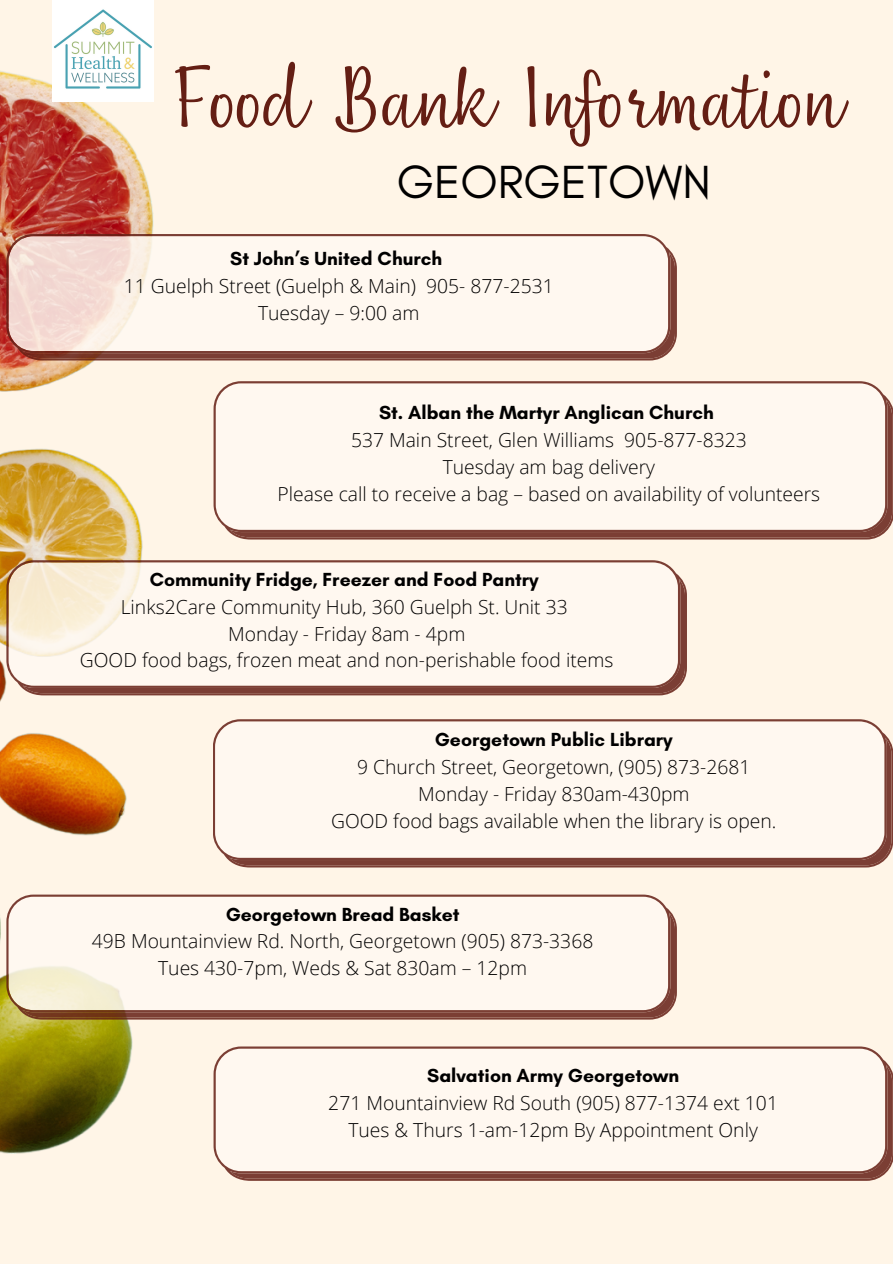
<style>
.page{position:relative;width:893px;height:1264px;background:#fff}
.page>*{position:absolute;margin:0;border:0;box-sizing:border-box;transform-origin:0 0}
.t1{font:78.75px "Nefelibata Script";color:#641e14}
.t2{font:47.4px "Glacial Indifference";color:#000}
.t3{font:300 19.35px/26.8px "Open Sans";color:#000;text-align:center}
.t4{font:700 19.35px "Glacial Indifference";color:#000}
</style>
<div class="page">
<img style="left:0;top:0;width:892px;height:1263px">
<svg style="left:213px;top:381px;width:679px;height:158px;fill:#fff8f0"></svg>
<svg style="left:6px;top:560px;width:681px;height:135px;fill:#fff8f0"></svg>
<svg style="left:6px;top:234px;width:671px;height:126px;fill:#fff8f0"></svg>
<svg style="left:213px;top:719px;width:679px;height:148px;fill:#fff8f0"></svg>
<svg style="left:6px;top:894px;width:671px;height:125px;fill:#fff8f0"></svg>
<svg style="left:213px;top:1046px;width:679px;height:134px;fill:#fff8f0"></svg>
<img style="left:52px;top:0;width:102px;height:101px">
<h1 class="t1" style="left:176px;top:42px;width:669px">Food Bank Information</h1>
<h2 class="t2" style="left:396px;top:153px;width:316px">GEORGETOWN</h2>
<p class="t4" style="left:230px;top:247px;width:213px">St John’s United Church</p>
<p class="t3" style="left:124px;top:272px;width:431px">11 Guelph Street (Guelph &amp; Main) 905- 877-2531<br>Tuesday – 9:00 am</p>
<p class="t4" style="left:379px;top:400px;width:336px">St. Alban the Martyr Anglican Church</p>
<p class="t3" style="left:277px;top:426px;width:544px">537 Main Street, Glen Williams 905-877-8323<br>Tuesday am bag delivery<br>Please call to receive a bag – based on availability of volunteers</p>
<p class="t4" style="left:150px;top:567px;width:390px">Community Fridge, Freezer and Food Pantry</p>
<p class="t3" style="left:80px;top:592px;width:535px">Links2Care Community Hub, 360 Guelph St. Unit 33<br>Monday - Friday 8am - 4pm<br>GOOD food bags, frozen meat and non-perishable food items</p>
<p class="t4" style="left:435px;top:727px;width:239px">Georgetown Public Library</p>
<p class="t3" style="left:331px;top:753px;width:447px">9 Church Street, Georgetown, (905) 873-2681<br>Monday - Friday 830am-430pm<br>GOOD food bags available when the library is open.</p>
<p class="t4" style="left:226px;top:902px;width:235px">Georgetown Bread Basket</p>
<p class="t3" style="left:92px;top:927px;width:503px">49B Mountainview Rd. North, Georgetown (905) 873-3368<br>Tues 430-7pm, Weds &amp; Sat 830am – 12pm</p>
<p class="t4" style="left:427px;top:1063px;width:253px">Salvation Army Georgetown</p>
<p class="t3" style="left:328px;top:1088px;width:451px">271 Mountainview Rd South (905) 877-1374 ext 101<br>Tues &amp; Thurs 1-am-12pm By Appointment Only</p>
</div>
